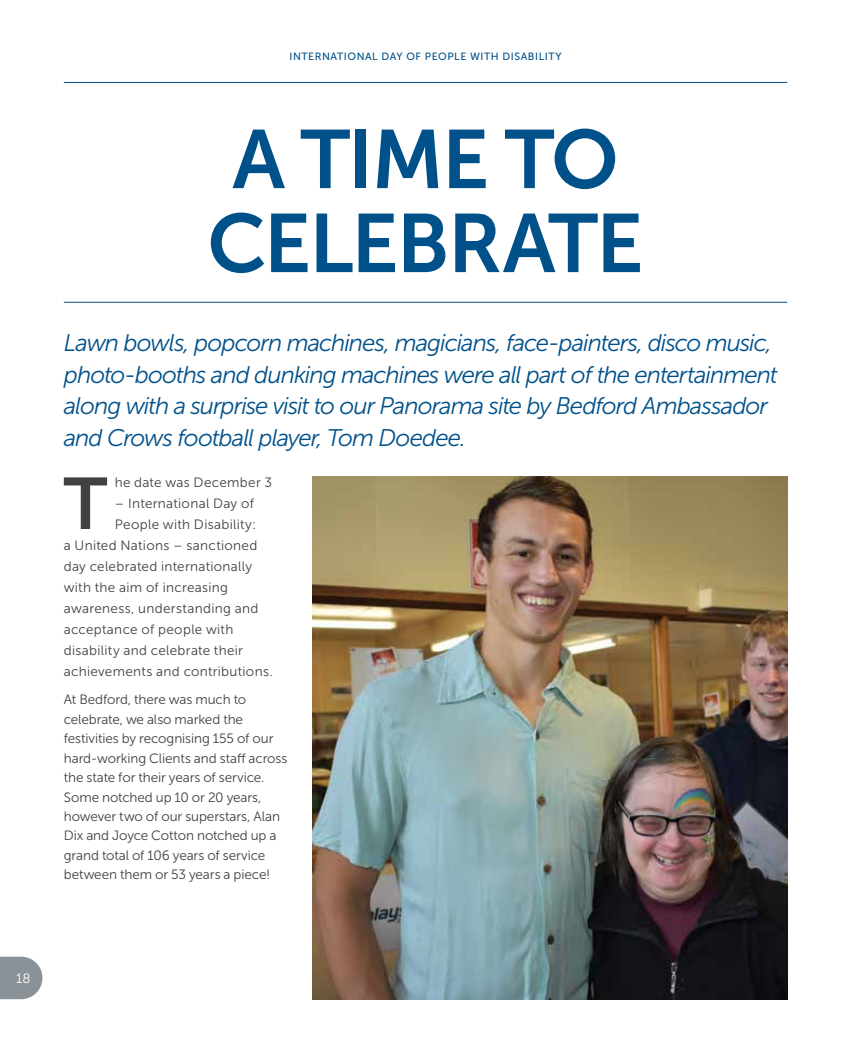
<style>
.page{position:relative;width:851px;height:1063px;background:#fff}
.page>*{position:absolute;margin:0;border:0;box-sizing:border-box;transform-origin:0 0}
.t1{font:82.5px/84px "Museo Sans 700";letter-spacing:-.025em;color:#00518a;text-align:center}
.t2{font:72.6px "Museo Sans 700";color:#414042}
.t3{font:italic 24px/31.5px "Museo Sans 300";letter-spacing:-.04em;color:#00518a}
.t4{font:13.5px/19.5px "Museo Sans 300";color:#414042}
.t5{font:13.5px "Museo Sans 300";letter-spacing:.025em;color:#414042}
.t6{font:13.5px "Museo Sans 300";letter-spacing:.02em;color:#414042}
.t7{font:13.5px "Museo Sans 300";color:#fff}
.t8{font:10.5px "Museo Sans 500";letter-spacing:.05em;color:#00518a}
</style>
<div class="page">
<hr style="left:64px;top:82px;width:723px;height:1px;background:#00518a">
<img style="left:312px;top:477px;width:475px;height:522px">
<hr style="left:64px;top:302px;width:723px;height:1px;background:#00518a">
<svg style="left:0;top:957px;width:42px;height:42px"></svg>
<p class="t8" style="left:289px;top:51px;width:273px">INTERNATIONAL DAY OF PEOPLE WITH DISABILITY</p>
<h1 class="t1" style="left:207px;top:118px;width:437px">A TIME TO<br>CELEBRATE</h1>
<p class="t3" style="left:64px;top:328px;width:715px">Lawn bowls, popcorn machines, magicians, face-painters, disco music, photo-booths and dunking machines were all part of the entertainment along with a surprise visit to our Panorama site by Bedford Ambassador and Crows football player, Tom Doedee.</p>
<h2 class="t2" style="left:63px;top:463px;width:45px">T</h2>
<p class="t5" style="left:115px;top:475px;width:159px">he date was December 3</p>
<p class="t6" style="left:115px;top:496px;width:140px">– International Day of</p>
<p class="t5" style="left:115px;top:517px;width:143px">People with Disability:</p>
<p class="t5" style="left:64px;top:538px;width:195px">a United Nations – sanctioned</p>
<p class="t6" style="left:64px;top:559px;width:190px">day celebrated internationally</p>
<p class="t6" style="left:64px;top:580px;width:166px">with the aim of increasing</p>
<p class="t5" style="left:64px;top:601px;width:196px">awareness, understanding and</p>
<p class="t5" style="left:64px;top:622px;width:171px">acceptance of people with</p>
<p class="t5" style="left:64px;top:643px;width:181px">disability and celebrate their</p>
<p class="t6" style="left:64px;top:664px;width:210px">achievements and contributions.</p>
<p class="t4" style="left:64px;top:690px;width:225px">At Bedford, there was much to celebrate, we also marked the festivities by recognising 155 of our hard-working Clients and staff across the state for their years of service.<br>Some notched up 10 or 20 years, however two of our superstars, Alan Dix and Joyce Cotton notched up a grand total of 106 years of service between them or 53 years a piece!</p>
<p class="t7" style="left:16px;top:971px;width:16px">18</p>
</div>
